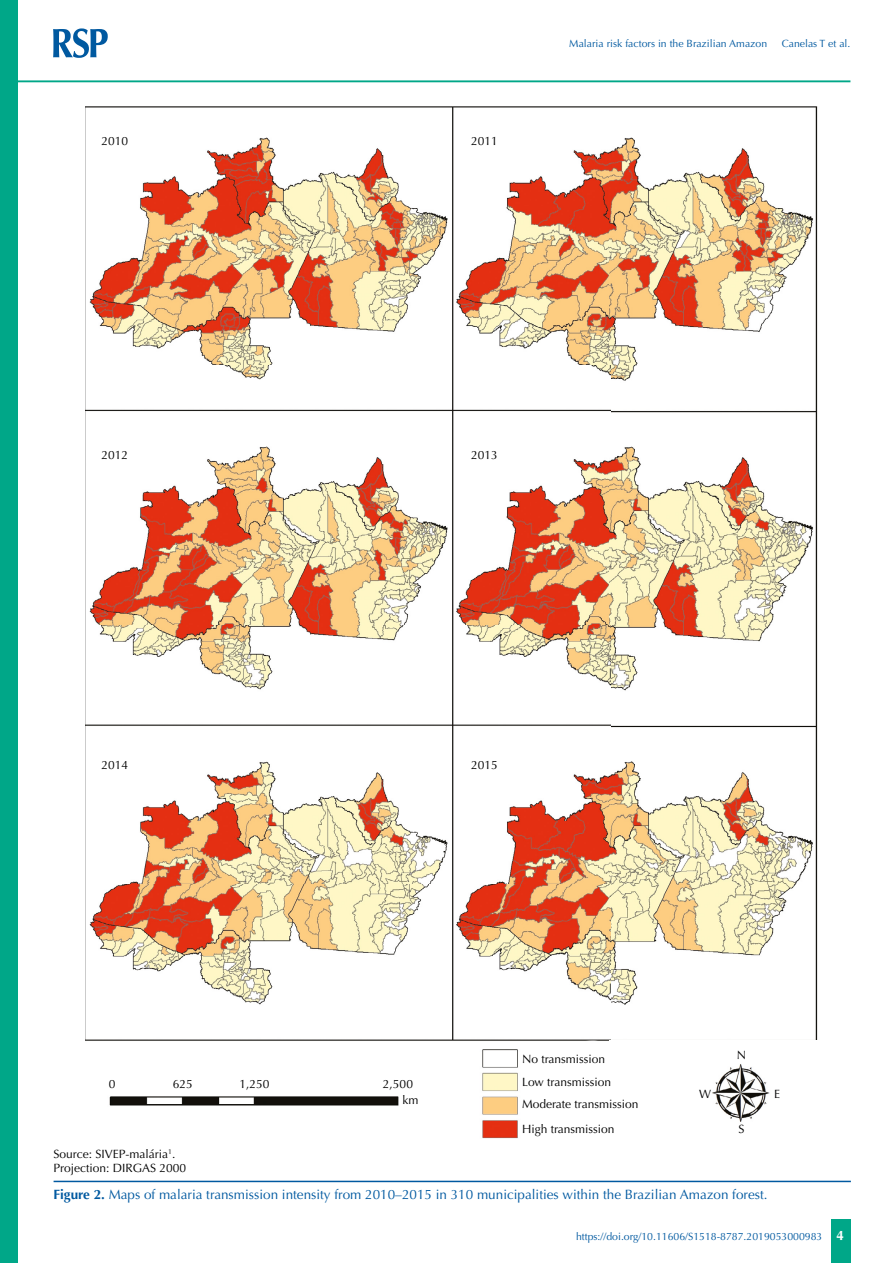
<style>
.page{position:relative;width:893px;height:1263px;background:#fff}
.page>*{position:absolute;margin:0;border:0;box-sizing:border-box;transform-origin:0 0}
.t1{font:13.5px "Optima";color:#0059a0}
.t2{font:700 13.5px "Optima";color:#fff}
.t3{font:12px/22.8px "Optima";color:#000}
.t4{font:10.5px "Optima";color:#0059a0}
.s1{font-weight:700}
</style>
<div class="page">
<div style="left:831px;top:1220px;width:20px;height:43px;background:#00a788"></div>
<div style="left:0;top:0;width:18px;height:1263px;background:#00a788"></div>
<svg style="left:53px;top:28px;width:55px;height:30px"></svg>
<hr style="left:18px;top:80px;width:832px;height:2px;background:#00a788">
<hr style="left:54px;top:1181px;width:797px;height:1px;background:#0059a0">
<img style="left:85px;top:107px;width:733px;height:1032px">
<p class="t3" style="left:101px;top:130px;width:28px">2010</p>
<p class="t3" style="left:471px;top:130px;width:28px">2011</p>
<p class="t4" style="left:569px;top:37px;width:199px">Malaria risk factors in the Brazilian Amazon</p>
<p class="t4" style="left:782px;top:37px;width:70px">Canelas T et al.</p>
<p class="t3" style="left:101px;top:444px;width:28px">2012</p>
<p class="t3" style="left:471px;top:444px;width:28px">2013</p>
<p class="t3" style="left:101px;top:754px;width:28px">2014</p>
<p class="t3" style="left:471px;top:754px;width:28px">2015</p>
<p class="t3" style="left:109px;top:1073px;width:8px">0</p>
<p class="t3" style="left:173px;top:1073px;width:22px">625</p>
<p class="t3" style="left:239px;top:1073px;width:32px">1,250</p>
<p class="t3" style="left:402px;top:1076px;width:17px;line-height:16px;text-indent:-20px">2,500 km</p>
<p class="t3" style="left:522px;top:1048px;width:118px">No transmission<br>Low transmission<br>Moderate transmission</p>
<p class="t3" style="left:522px;top:1118px;width:94px">High transmission</p>
<p class="t3" style="left:737px;top:1044px;width:11px">N</p>
<p class="t3" style="left:699px;top:1082px;width:13px">W</p>
<p class="t3" style="left:774px;top:1082px;width:7px">E</p>
<p class="t3" style="left:739px;top:1118px;width:7px">S</p>
<p class="t3" style="left:54px;top:1147px;width:134px;line-height:14.4px">Source: SIVEP-malária<sup>1</sup>.<br>Projection: DIRGAS 2000</p>
<p class="t1" style="left:54px;top:1187px;width:715px"><span class="s1">Figure 2.</span> Maps of malaria transmission intensity from 2010–2015 in 310 municipalities within the Brazilian Amazon forest.</p>
<p class="t4" style="left:576px;top:1230px;width:248px">https://doi.org/10.11606/S1518-8787.2019053000983</p>
<p class="t2" style="left:836px;top:1227px;width:9px">4</p>
</div>
